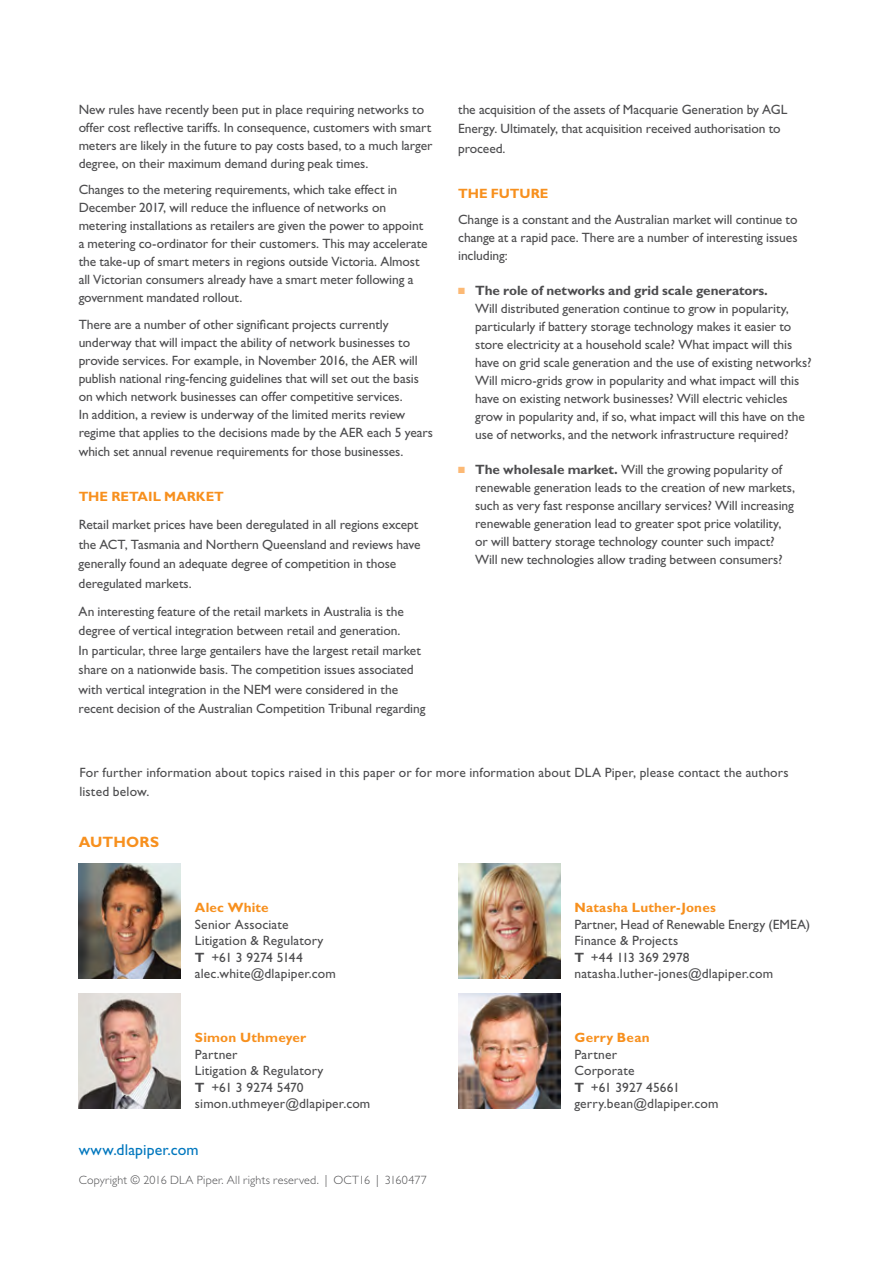
<style>
.page{position:relative;width:893px;height:1263px;background:#fff}
.page>*{position:absolute;margin:0;border:0;box-sizing:border-box;transform-origin:0 0}
.t1{font:15.75px "Gill Sans Std";letter-spacing:.005em;color:#0077be}
.t2{font:700 15px "Gill Sans Std";letter-spacing:.01em;color:#f7901e}
.t3{font:13.5px/18px "Gill Sans Std";letter-spacing:-.005em;color:#4d4d4f}
.t4{font:13.5px/19.5px "Gill Sans Std";letter-spacing:.015em;color:#4d4d4f}
.t5{font:700 13.5px "Gill Sans Std";letter-spacing:.005em;color:#f7901e}
.t6{font:300 12px "Gill Sans Std";letter-spacing:.02em;color:#4d4d4f}
.s1{color:#fcb975}
.s2{font-weight:700}
</style>
<div class="page">
<img style="left:79px;top:993px;width:102px;height:115px">
<img style="left:79px;top:863px;width:102px;height:115px">
<img style="left:458px;top:863px;width:102px;height:115px">
<img style="left:458px;top:993px;width:102px;height:115px">
<p class="t3" style="left:79px;top:100px;width:355px">New rules have recently been put in place requiring networks to offer cost reflective tariffs. In consequence, customers with smart meters are likely in the future to pay costs based, to a much larger degree, on their maximum demand during peak times.</p>
<p class="t3" style="left:79px;top:181px;width:351px">Changes to the metering requirements, which take effect in December 2017, will reduce the influence of networks on metering installations as retailers are given the power to appoint a metering co-ordinator for their customers. This may accelerate the take-up of smart meters in regions outside Victoria. Almost all Victorian consumers already have a smart meter following a government mandated rollout.</p>
<p class="t3" style="left:79px;top:315px;width:356px">There are a number of other significant projects currently underway that will impact the ability of network businesses to provide services. For example, in November 2016, the AER will publish national ring-fencing guidelines that will set out the basis on which network businesses can offer competitive services.<br>I n addition, a review is underway of the limited merits review regime that applies to the decisions made by the AER each 5 years</p>
<p class="t3" style="left:79px;top:443px;width:326px">which set annual revenue requirements for those businesses.</p>
<p class="t5" style="left:79px;top:489px;width:147px">The retail market</p>
<p class="t3" style="left:79px;top:515px;width:343px;line-height:19.5px">Retail market prices have been deregulated in all regions except the ACT, Tasmania and Northern Queensland and reviews have generally found an adequate degree of competition in those deregulated markets.</p>
<p class="t3" style="left:79px;top:602px;width:348px;line-height:19.5px">An interesting feature of the retail markets in Australia is the degree of vertical integration between retail and generation.<br>I n particular, three large gentailers have the largest retail market share on a nationwide basis. The competition issues associated with vertical integration in the NE M were considered in the recent decision of the Australian Competition Tribunal regarding</p>
<p class="t3" style="left:458px;top:99px;width:324px;line-height:19.5px">the acquisition of the assets of Macquarie Generation by AGL<br>Energy. Ultimately, that acquisition received authorisation to proceed.</p>
<p class="t5" style="left:458px;top:185px;width:92px">The Future</p>
<p class="t3" style="left:458px;top:211px;width:341px;text-align:justify">Change is a constant and the Australian market will continue to change at a rapid pace. There are a number of interesting issues including:</p>
<p class="t3" style="left:475px;top:282px;width:338px;text-indent:-17px"><span class="s1">■</span> <span class="s2">The role of networks and grid scale generators.<br></span>Will distributed generation continue to grow in popularity, particularly if battery storage technology makes it easier to store electricity at a household scale? What impact will this have on grid scale generation and the use of existing networks?<br>Will micro-grids grow in popularity and what impact will this have on existing network businesses? Will electric vehicles grow in popularity and, if so, what impact will this have on the use of networks, and the network infrastructure required?</p>
<p class="t3" style="left:475px;top:461px;width:321px;text-indent:-17px"><span class="s1">■</span> <span class="s2">The wholesale market.</span> Will the growing popularity of renewable generation leads to the creation of new markets, such as very fast response ancillary services? Will increasing renewable generation lead to greater spot price volatility, or will battery storage technology counter such impact?<br>Will new technologies allow trading between consumers?</p>
<p class="t4" style="left:79px;top:762px;width:711px">For further information about topics raised in this paper or for more information about DLA Piper, please contact the authors listed below.</p>
<p class="t2" style="left:79px;top:833px;width:82px">Authors</p>
<p class="t5" style="left:195px;top:900px;width:75px">Alec White</p>
<p class="t3" style="left:195px;top:916px;width:142px;line-height:16.5px">Senior Associate<br>Litigation &amp; Regulatory<br><span class="s2">T</span> +61 3 9274 5144 alec.white@dlapiper.com</p>
<p class="t5" style="left:195px;top:1030px;width:113px">Simon Uthmeyer</p>
<p class="t3" style="left:195px;top:1046px;width:177px;line-height:16.5px">Partner<br>Litigation &amp; Regulatory<br><span class="s2">T</span> +61 3 9274 5470 simon.uthmeyer@dlapiper.com</p>
<p class="t1" style="left:79px;top:1141px;width:122px">www.dlapiper.com</p>
<p class="t6" style="left:79px;top:1174px;width:350px">Copyright © 2016 DLA Piper. All rights reserved. | OCT16 | 3160477</p>
<p class="t5" style="left:574px;top:900px;width:143px">N atasha Luther-Jones</p>
<p class="t3" style="left:574px;top:916px;width:237px;line-height:16.5px">Partner, Head of Renewable Energy (EMEA)<br>Finance &amp; Projects<br><span class="s2">T</span> +44 113 369 2978 natasha.luther-jones@dlapiper.com</p>
<p class="t5" style="left:574px;top:1030px;width:77px">Gerry Bean</p>
<p class="t3" style="left:574px;top:1046px;width:146px;line-height:16.5px">Partner<br>Corporate<br><span class="s2">T</span> +61 3927 45661 gerry.bean@dlapiper.com</p>
</div>
